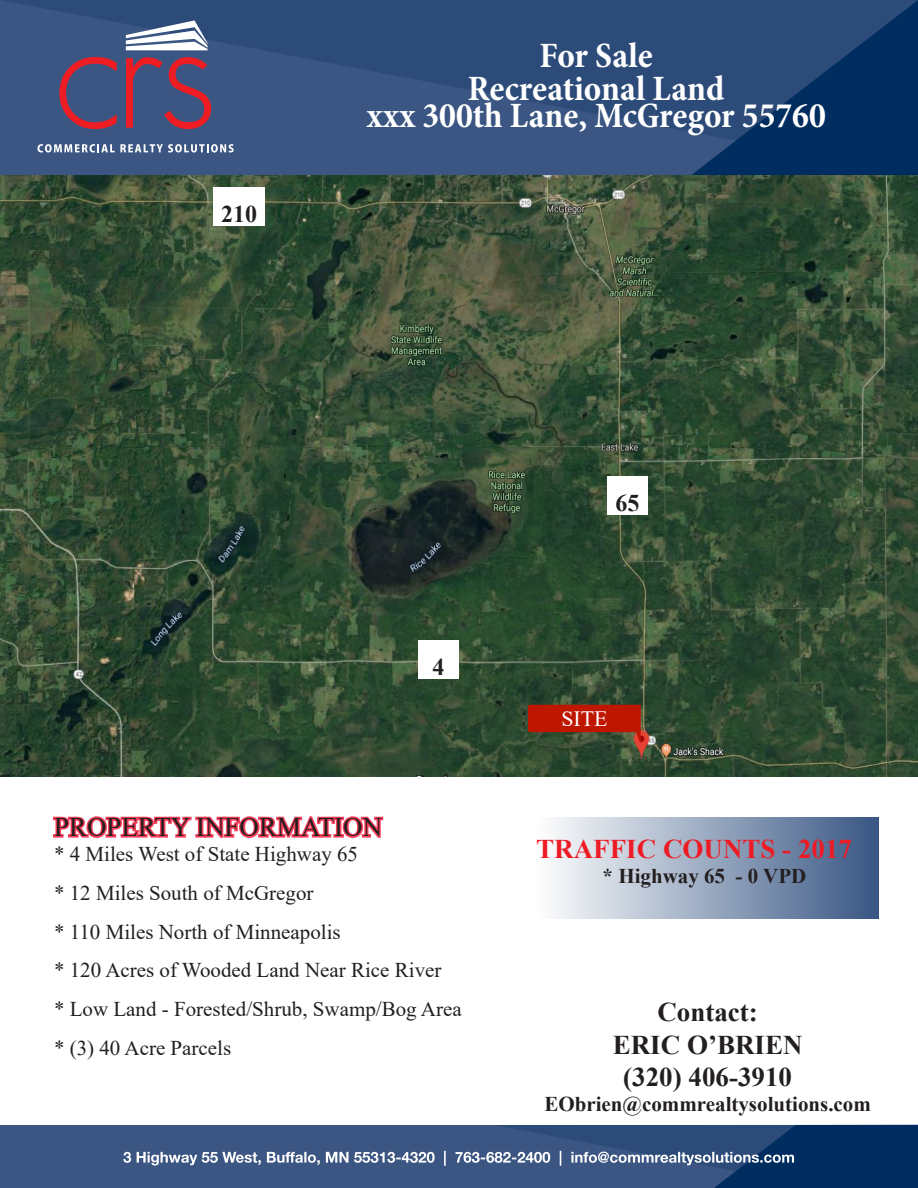
<style>
.page{position:relative;width:918px;height:1188px;background:#fff}
.page>*{position:absolute;margin:0;border:0;box-sizing:border-box;transform-origin:0 0}
.t1{font:700 condensed 36px/33.8px "Minion Pro";color:#fff;text-align:center}
.t2{font:700 27px/32.4px "Times New Roman";color:#231f20;text-align:center}
.t3{font:27px "Times New Roman";color:#231f20}
.t4{font:700 27px "Times New Roman";color:#ed1b24}
.t5{font:700 24px "Times New Roman";color:#231f20}
.t6{font:21.9px "Times New Roman";color:#fff}
.t7{font:21px/38.7px "Times New Roman";color:#231f20}
.t8{font:700 21px "Times New Roman";color:#231f20}
</style>
<div class="page">
<div style="left:0;top:1125px;width:918px;height:63px;background:#3b5682"></div>
<svg style="left:0;top:0;width:918px;height:175px;background:#2c4b79"></svg>
<svg style="left:126px;top:20px;width:82px;height:30px"></svg>
<svg style="left:37px;top:144px;width:197px;height:9px"></svg>
<svg style="left:59px;top:57px;width:58px;height:72px;background:#65486b"></svg>
<svg style="left:126px;top:57px;width:85px;height:72px;background:#6d4567"></svg>
<svg style="left:123px;top:1125px;width:795px;height:63px"></svg>
<svg style="left:52px;top:816px;width:332px;height:22px"></svg>
<div style="left:530px;top:817px;width:349px;height:102px;background:linear-gradient(to right,#fff,#385684)"></div>
<img style="left:0;top:176px;width:918px;height:601px">
<svg style="left:529px;top:705px;width:112px;height:39px;background:#5f432a"></svg>
<div style="left:529px;top:706px;width:111px;height:24px;background:#bf1600"></div>
<div style="left:607px;top:476px;width:41px;height:39px;background:#fff"></div>
<div style="left:213px;top:187px;width:52px;height:39px;background:#fff"></div>
<div style="left:418px;top:640px;width:41px;height:39px;background:#fff"></div>
<p class="t5" style="left:221px;top:205px;width:37px">210</p>
<h1 class="t1" style="left:468px;top:41px;width:258px">For Sale<br>Recreational Land</h1>
<h1 class="t1" style="left:366px;top:102px;width:461px">xxx 300th Lane, McGregor 55760</h1>
<p class="t5" style="left:433px;top:659px;width:13px">4</p>
<p class="t5" style="left:616px;top:495px;width:25px">65</p>
<p class="t6" style="left:561px;top:710px;width:48px">SITE</p>
<p class="t3" style="left:54px;top:817px;width:330px">PROPERTY INFORMATION</p>
<p class="t7" style="left:54px;top:837px;width:409px">* 4 Miles West of State Highway 65<br>* 12 Miles South of McGregor<br>* 110 Miles North of Minneapolis<br>* 120 Acres of Wooded Land Near Rice River<br>* Low Land - Forested/Shrub, Swamp/Bog Area * (3) 40 Acre Parcels</p>
<p class="t4" style="left:536px;top:840px;width:317px">TRAFFIC COUNTS - 2017</p>
<p class="t8" style="left:603px;top:869px;width:205px">* Highway 65 - 0 VPD</p>
<p class="t2" style="left:613px;top:999px;width:191px">Contact:<br>ERIC O’BRIEN (320) 406-3910</p>
<p class="t8" style="left:544px;top:1097px;width:328px">EObrien@commrealtysolutions.com</p>
</div>
